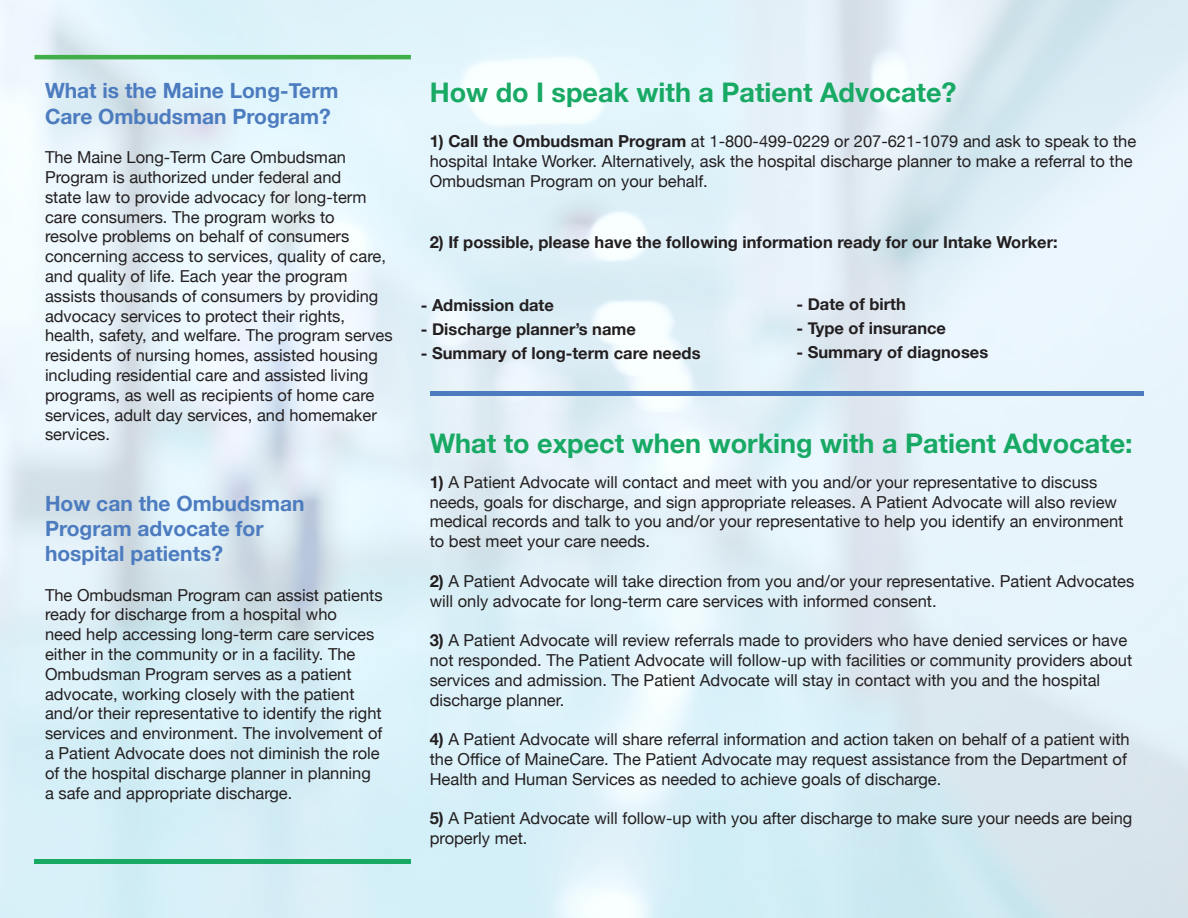
<style>
.page{position:relative;width:1188px;height:918px;background:#fff}
.page>*{position:absolute;margin:0;border:0;box-sizing:border-box;transform-origin:0 0}
.t1{font:700 27px "Helvetica Neue";color:#18a964}
.t2{font:700 21px/25.2px "Helvetica Neue";color:#4c7cbf}
.t3{font:16.5px/19.8px "Helvetica Neue";color:#231f20}
.t4{font:700 16.5px "Helvetica Neue";color:#231f20}
.s1{font-weight:700}
</style>
<div class="page">
<img style="left:0;top:0;width:1188px;height:918px">
<hr style="left:34px;top:55px;width:377px;height:4px;background:#40ae49">
<div style="left:430px;top:391px;width:714px;height:5px;background:#4c7cbf"></div>
<hr style="left:34px;top:860px;width:377px;height:4px;background:#18a964">
<p class="t2" style="left:45px;top:79px;width:295px">What is the Maine Long-Term</p>
<p class="t2" style="left:45px;top:104px;width:287px">Care Ombudsman Program?</p>
<p class="t3" style="left:45px;top:148px;width:349px">The Maine Long-Term Care Ombudsman Program is authorized under federal and<br>state law to provide advocacy for long-term care consumers. The program works to<br>resolve problems on behalf of consumers concerning access to services, quality of care, and quality of life. Each year the program assists thousands of consumers by providing advocacy services to protect their rights, health, safety, and welfare. The program serves residents of nursing homes, assisted housing including residential care and assisted living programs, as well as recipients of home care services, adult day services, and homemaker services.</p>
<p class="t2" style="left:45px;top:491px;width:261px">How can the Ombudsman<br>Program advocate for hospital patients?</p>
<p class="t3" style="left:45px;top:586px;width:339px">The Ombudsman Program can assist patients ready for discharge from a hospital who<br>need help accessing long-term care services either in the community or in a facility. The Ombudsman Program serves as a patient advocate, working closely with the patient and/or their representative to identify the right services and environment. The involvement of a Patient Advocate does not diminish the role of the hospital discharge planner in planning a safe and appropriate discharge.</p>
<p class="t1" style="left:430px;top:71px;width:528px">How do I speak with a Patient Advocate?</p>
<p class="t3" style="left:430px;top:132px;width:708px"><span class="s1">1) Call the Ombudsman Program</span> at 1-800-499-0229 or 207-621-1079 and ask to speak to the hospital Intake Worker. Alternatively, ask the hospital discharge planner to make a referral to the<br>Ombudsman Program on your behalf.</p>
<p class="t4" style="left:430px;top:229px;width:630px">2) If possible, please have the following information ready for our Intake Worker:</p>
<p class="t4" style="left:421px;top:293px;width:135px">- Admission date</p>
<p class="t4" style="left:421px;top:317px;width:217px">- Discharge planner’s name</p>
<p class="t4" style="left:421px;top:341px;width:281px">- Summary of long-term care needs</p>
<p class="t4" style="left:796px;top:291px;width:111px">- Date of birth</p>
<p class="t4" style="left:796px;top:315px;width:151px">- Type of insurance</p>
<p class="t4" style="left:796px;top:339px;width:193px">- Summary of diagnoses</p>
<p class="t1" style="left:430px;top:422px;width:704px">What to expect when working with a Patient Advocate:</p>
<p class="t3" style="left:430px;top:473px;width:695px"><span class="s1">1)</span> A Patient Advocate will contact and meet with you and/or your representative to discuss needs, goals for discharge, and sign appropriate releases. A Patient Advocate will also review medical records and talk to you and/or your representative to help you identify an environment to best meet your care needs.</p>
<p class="t3" style="left:430px;top:572px;width:706px"><span class="s1">2)</span> A Patient Advocate will take direction from you and/or your representative. Patient Advocates will only advocate for long-term care services with informed consent.</p>
<p class="t3" style="left:430px;top:631px;width:704px"><span class="s1">3)</span> A Patient Advocate will review referrals made to providers who have denied services or have not responded. The Patient Advocate will follow-up with facilities or community providers about services and admission. The Patient Advocate will stay in contact with you and the hospital discharge planner.</p>
<p class="t3" style="left:430px;top:730px;width:702px"><span class="s1">4)</span> A Patient Advocate will share referral information and action taken on behalf of a patient with the Office of MaineCare. The Patient Advocate may request assistance from the Department of<br>Health and Human Services as needed to achieve goals of discharge.</p>
<p class="t3" style="left:430px;top:810px;width:704px"><span class="s1">5)</span> A Patient Advocate will follow-up with you after discharge to make sure your needs are being properly met.</p>
</div>
